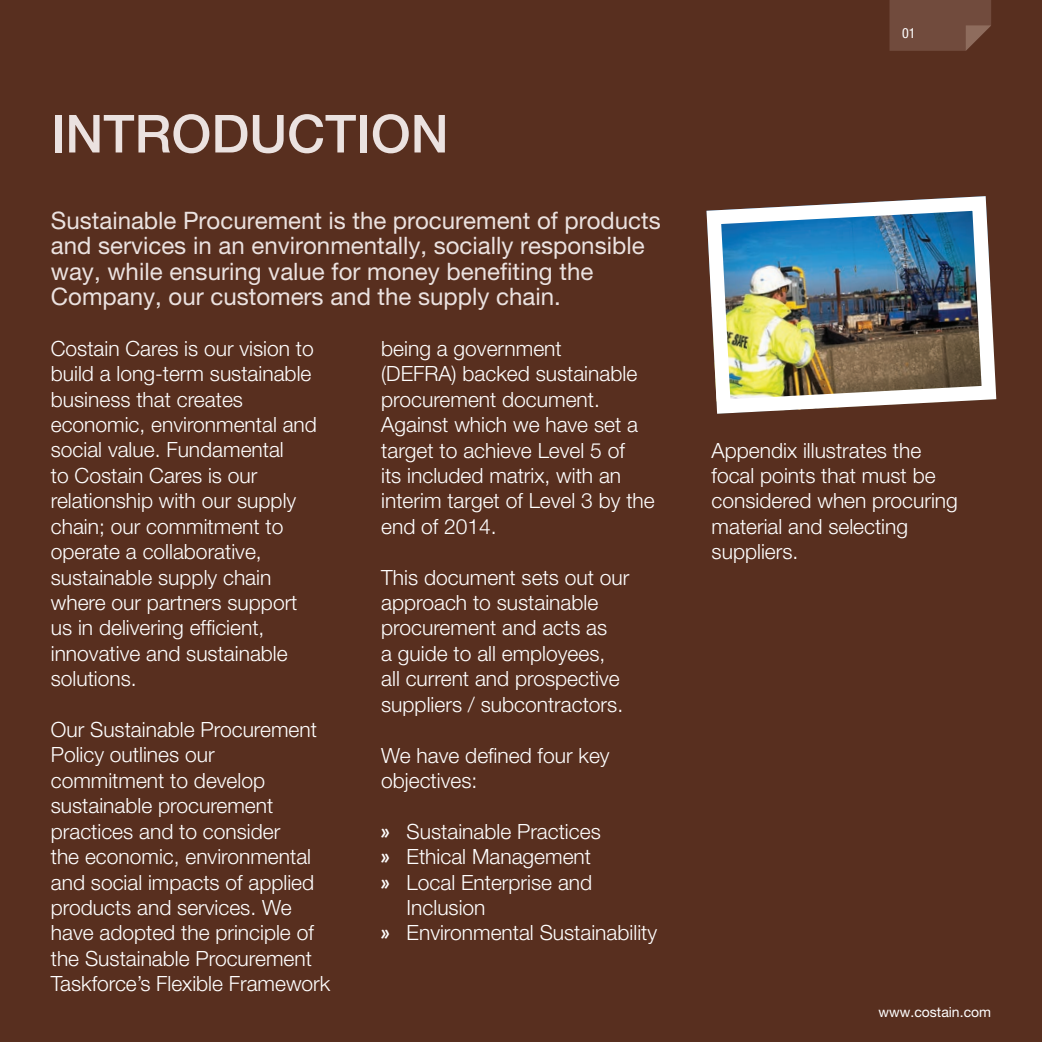
<style>
.page{position:relative;width:1042px;height:1042px;background:#582f1f}
.page>*{position:absolute;margin:0;border:0;box-sizing:border-box;transform-origin:0 0}
.t1{font:500 52.5px "Helvetica Neue LT Pro";color:#ebe2e0}
.t2{font:24.15px/25.4px "Helvetica Neue LT Pro";color:#ebe2e0}
.t3{font:300 21px/25.4px "Helvetica Neue LT Pro";color:#fff}
.t4{font:14px "Helvetica Neue LT Pro";color:#fff}
.t5{font:condensed 14px "Helvetica Neue LT Pro";color:#fff}
.s1{font-family:"Tekton Pro";font-weight:700;font-stretch:condensed}
</style>
<div class="page">
<img style="left:706px;top:196px;width:291px;height:218px">
<svg style="left:889px;top:0;width:102px;height:51px;background:#714b3c"></svg>
<h1 class="t1" style="left:51px;top:102px;width:399px">INTRODUCTION</h1>
<p class="t2" style="left:51px;top:207px;width:611px">Sustainable Procurement is the procurement of products and services in an environmentally, socially responsible way, while ensuring value for money benefiting the Company, our customers and the supply chain.</p>
<p class="t3" style="left:51px;top:335px;width:268px">Costain Cares is our vision to build a long-term sustainable business that creates economic, environmental and social value. Fundamental<br>to Costain Cares is our relationship with our supply chain; our commitment to operate a collaborative, sustainable supply chain where our partners support us in delivering efficient, innovative and sustainable solutions.</p>
<p class="t3" style="left:51px;top:716px;width:281px">Our Sustainable Procurement<br>Policy outlines our commitment to develop sustainable procurement practices and to consider<br>the economic, environmental and social impacts of applied products and services. We have adopted the principle of the Sustainable Procurement<br>Taskforce’s Flexible Framework</p>
<p class="t3" style="left:381px;top:335px;width:275px">being a government<br>(DEFRA) backed sustainable procurement document.<br>Against which we have set a target to achieve Level 5 of<br>its included matrix, with an interim target of Level 3 by the end of 2014.</p>
<p class="t3" style="left:381px;top:564px;width:250px">This document sets out our approach to sustainable procurement and acts as<br>a guide to all employees,<br>all current and prospective suppliers / subcontractors.</p>
<p class="t3" style="left:381px;top:742px;width:230px">We have defined four key objectives:</p>
<p class="t3" style="left:381px;top:818px;width:221px"><span class="s1">»</span> Sustainable Practices</p>
<p class="t3" style="left:381px;top:843px;width:211px"><span class="s1">»</span> Ethical Management</p>
<p class="t3" style="left:381px;top:869px;width:212px"><span class="s1">»</span> Local Enterprise and</p>
<p class="t3" style="left:407px;top:894px;width:80px">Inclusion</p>
<p class="t3" style="left:381px;top:920px;width:277px"><span class="s1">»</span> Environmental Sustainability</p>
<p class="t5" style="left:902px;top:25px;width:15px">01</p>
<p class="t3" style="left:711px;top:437px;width:248px">Appendix illustrates the focal points that must be considered when procuring material and selecting suppliers.</p>
<p class="t4" style="left:878px;top:1003px;width:114px">www.costain.com</p>
</div>
